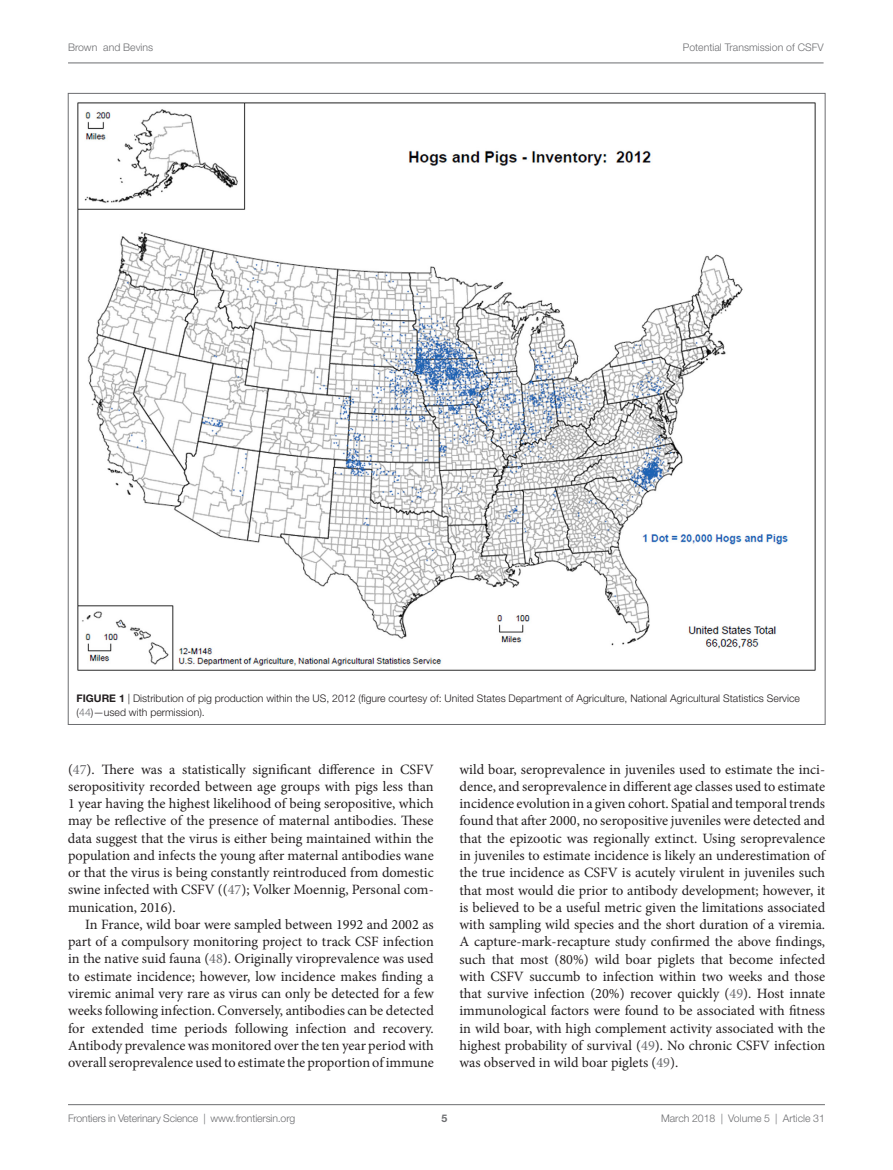
<style>
.page{position:relative;width:893px;height:1170px;background:#fff}
.page>*{position:absolute;margin:0;border:0;box-sizing:border-box;transform-origin:0 0}
.t1{font:14.25px/17.2px "Minion Pro";color:#231f20;text-align:justify}
.t2{font:300 10.5px/14.2px "Helvetica Neue LT Std";color:#231f20}
.t3{font:300 10.5px "Helvetica Neue LT Std";color:#6c6d70}
.t4{font:700 10.5px "Helvetica Neue LT Std";color:#231f20}
.t5{font:700 10.5px "Helvetica Neue LT Std";color:#6c6d70}
.s1{font-weight:700}
.s2{color:#6c6d70}
</style>
<div class="page">
<img style="left:77px;top:102px;width:739px;height:569px">
<hr style="left:68px;top:1104px;width:757px;height:1px;background:#6c6d70">
<hr style="left:68px;top:63px;width:755px;height:1px;background:#6c6d70">
<p class="t3" style="left:68px;top:41px;width:87px">Brown and Bevins</p>
<p class="t3" style="left:683px;top:41px;width:142px">Potential Transmission of CSFV</p>
<p class="t2" style="left:77px;top:690px;width:725px;text-indent:33px"><span class="s1">E 1</span> | Distribution of pig production within the US, 2012 (figure courtesy of: United States Department of Agriculture, National Agricultural Statistics Service (<span class="s2">44</span>)—used with permission).</p>
<p class="t4" style="left:77px;top:691px;width:18px">FIGUR</p>
<p class="t1" style="left:68px;top:760px;width:367px">(<span class="s2">47</span>). There was a statistically significant difference in CSFV seropositivity recorded between age groups with pigs less than 1 year having the highest likelihood of being seropositive, which may be reflective of the presence of maternal antibodies. These data suggest that the virus is either being maintained within the population and infects the young after maternal antibodies wane or that the virus is being constantly reintroduced from domestic swine infected with CSFV ((<span class="s2">47</span>); Volker Moennig, Personal com&shy;munication, 2016).</p>
<p class="t1" style="left:68px;top:915px;width:367px;text-indent:17px">In France, wild boar were sampled between 1992 and 2002 as part of a compulsory monitoring project to track CSF infection in the native suid fauna (<span class="s2">48</span>). Originally viroprevalence was used to estimate incidence; however, low incidence makes finding a viremic animal very rare as virus can only be detected for a few weeks following infection. Conversely, antibodies can be detected for extended time periods following infection and recovery.<br>Antibody prevalence was monitored over the ten year period with overallseroprevalence used to estimate the proportion ofimmune</p>
<p class="t1" style="left:459px;top:760px;width:367px">wild boar, seroprevalence in juveniles used to estimate the inci&shy;dence, and seroprevalence in different age classes used to estimate incidence evolution in a given cohort. Spatial and temporal trends found that after 2000, no seropositive juveniles were detected and that the epizootic was regionally extinct. Using seroprevalence in juveniles to estimate incidence is likely an underestimation of the true incidence as CSFV is acutely virulent in juveniles such that most would die prior to antibody development; however, it is believed to be a useful metric given the limitations associated with sampling wild species and the short duration of a viremia.<br>A capture-mark-recapture study confirmed the above findings, such that most (80%) wild boar piglets that become infected with CSFV succumb to infection within two weeks and those that survive infection (20%) recover quickly (<span class="s2">49</span>). Host innate immunological factors were found to be associated with fitness in wild boar, with high complement activity associated with the highest probability of survival (<span class="s2">49</span>). No chronic CSFV infection was observed in wild boar piglets (<span class="s2">49</span>).</p>
<p class="t3" style="left:68px;top:1111px;width:229px">Frontiers in Veterinary Science | www.frontiersin.org</p>
<p class="t3" style="left:661px;top:1111px;width:165px">March 2018 | Volume 5 | Article 31</p>
<p class="t5" style="left:441px;top:1111px;width:7px">5</p>
</div>
